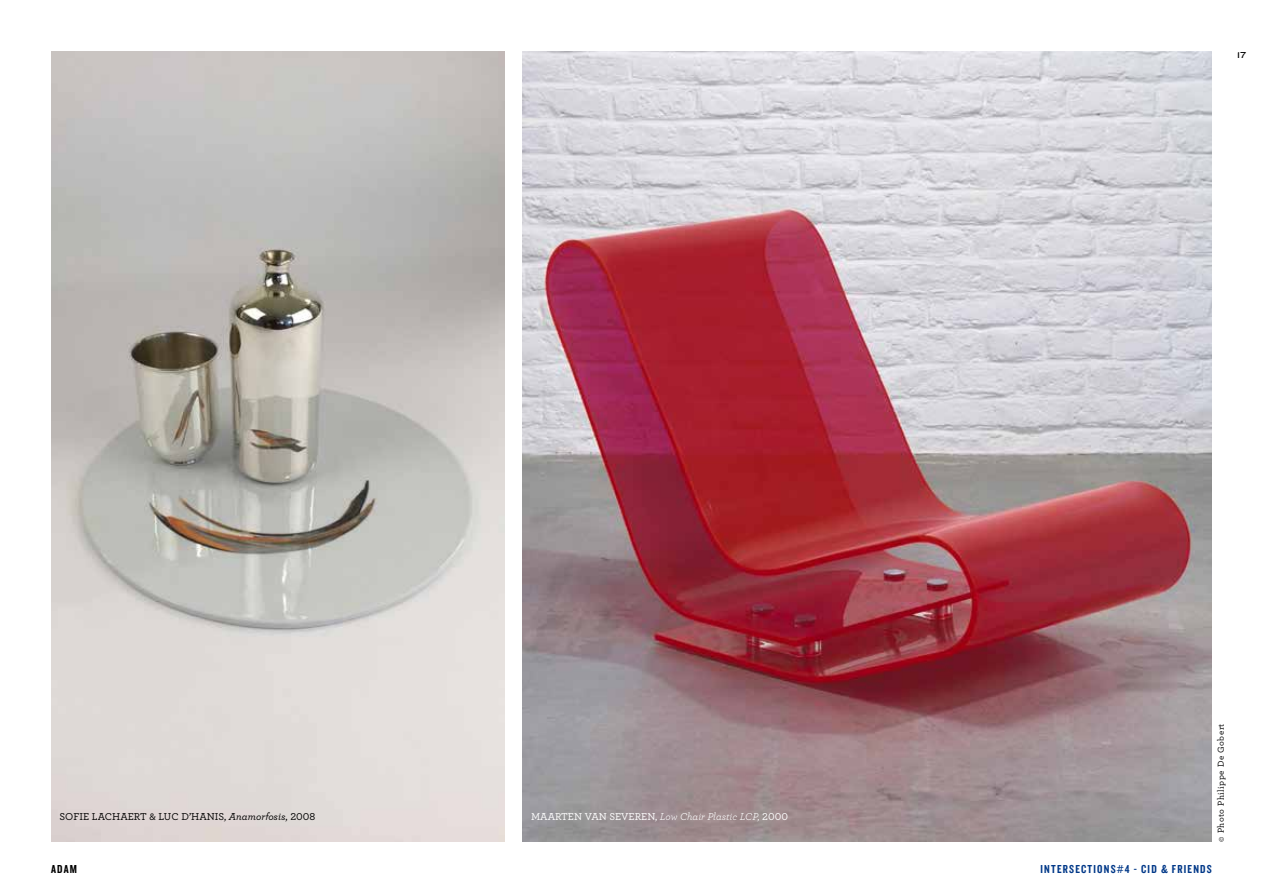
<style>
.page{position:relative;width:1263px;height:893px;background:#fff}
.page>*{position:absolute;margin:0;border:0;box-sizing:border-box;transform-origin:0 0}
.t1{font:12px "Knockout 49 Liteweight";letter-spacing:.1em;color:#003888}
.t2{font:12px "Knockout 49 Liteweight";color:#000}
.t3{font:500 10.5px "Archer";color:#000}
.t4{font:500 10.5px "Archer";color:#fff}
.t5{font:500 9px "Archer";letter-spacing:.05em;color:#000}
.t6{font:9px "Knockout 33 Junior Heviwt";color:#000}
.s1{font-style:italic}
.s2{font-weight:400;font-style:italic}
</style>
<div class="page">
<img style="left:523px;top:51px;width:689px;height:791px">
<img style="left:51px;top:51px;width:454px;height:791px">
<p class="t6" style="left:1237px;top:49px;width:11px">17</p>
<p class="t3" style="left:60px;top:809px;width:257px">SOFIE LACHAERT &amp; LUC D’HANIS, <span class="s1">Anamorfosis</span>, 2008</p>
<p class="t4" style="left:531px;top:809px;width:258px">MAARTEN VAN SEVEREN, <span class="s2">Low Chair Plastic LCP,</span> 2000</p>
<p class="t5" style="left:1214px;top:842px;width:120px;rotate:-90deg">© PHOTO PHILIPPE DE GOBERT</p>
<p class="t2" style="left:51px;top:861px;width:28px">ADAM</p>
<p class="t1" style="left:1040px;top:861px;width:173px">INTERSECTIONS#4 - CID &amp; FRIENDS</p>
</div>
